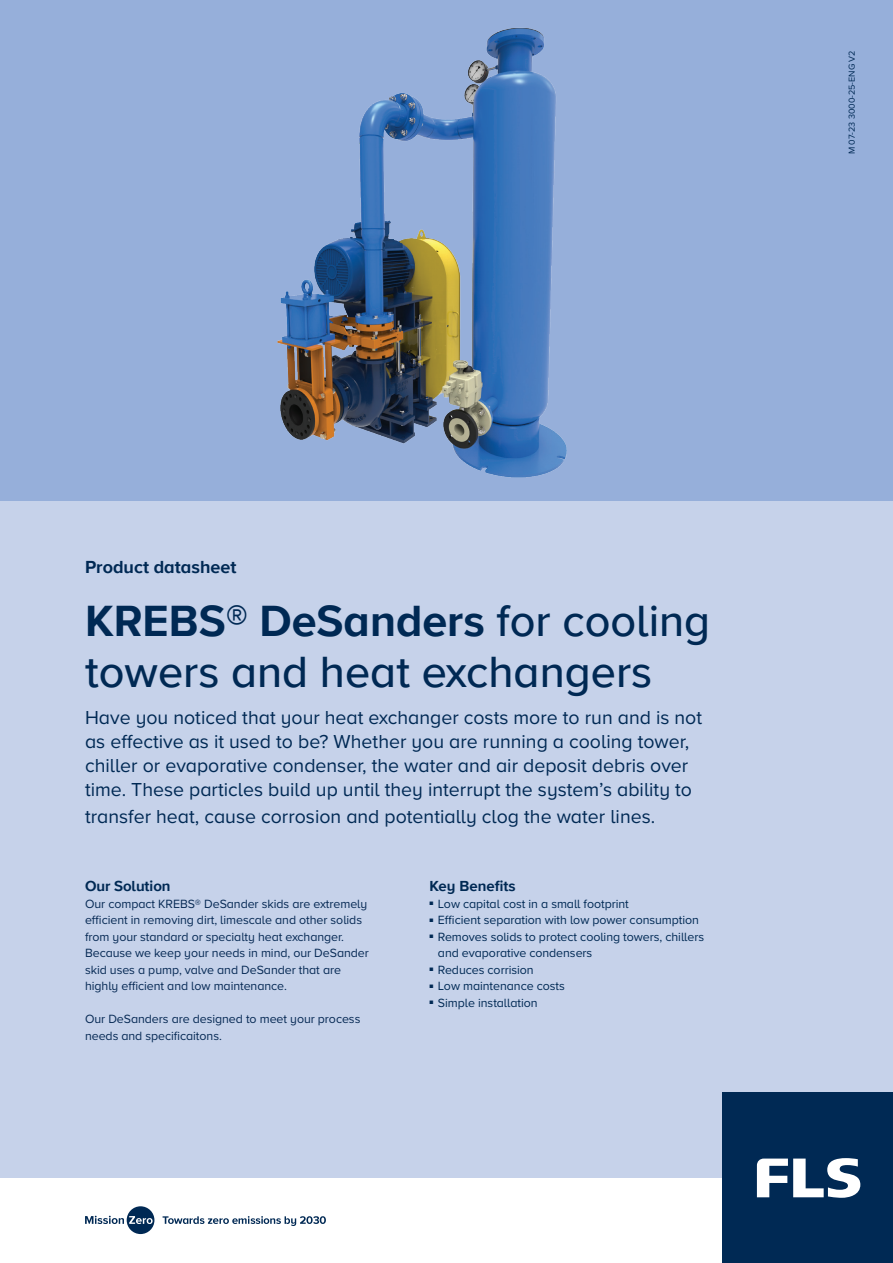
<style>
.page{position:relative;width:893px;height:1263px;background:#fff}
.page>*{position:absolute;margin:0;border:0;box-sizing:border-box;transform-origin:0 0}
.t1{font:500 45px/51px "Proxima Nova";color:#002954}
.t2{font:19.5px/24px "Proxima Nova";color:#002954}
.t3{font:700 18px "Proxima Nova";color:#002954}
.t4{font:700 15px "Proxima Nova";letter-spacing:-.005em;color:#002954}
.t5{font:12.3px/16.5px "Proxima Nova";letter-spacing:-.005em;color:#062954}
.t6{font:12.3px/16.5px "Proxima Nova";letter-spacing:-.005em;color:#002954}
.t7{font:9px "Proxima Nova";color:#002954}
.s1{font-weight:700}
</style>
<div class="page">
<div style="left:0;top:0;width:893px;height:501px;background:#96afda"></div>
<div style="left:0;top:501px;width:893px;height:677px;background:#c6d2ea"></div>
<svg style="left:85px;top:1206px;width:69px;height:28px"></svg>
<svg style="left:163px;top:1216px;width:163px;height:10px"></svg>
<div style="left:723px;top:1093px;width:170px;height:170px;background:#002954"></div>
<svg style="left:757px;top:1158px;width:103px;height:40px"></svg>
<img style="left:277px;top:28px;width:290px;height:450px">
<p class="t7" style="left:845px;top:154px;width:106px;rotate:-90deg">M 07-23 3000-25-ENG V2</p>
<h3 class="t3" style="left:85px;top:554px;width:153px">Product datasheet</h3>
<h1 class="t1" style="left:85px;top:594px;width:627px"><span class="s1">KREBS® DeSanders</span> for cooling towers and heat exchangers</h1>
<p class="t2" style="left:85px;top:705px;width:619px">Have you noticed that your heat exchanger costs more to run and is not as effective as it used to be? Whether you are running a cooling tower, chiller or evaporative condenser, the water and air deposit debris over time. These particles build up until they interrupt the system’s ability to</p>
<h2 class="t2" style="left:85px;top:804px;width:572px">transfer heat, cause corrosion and potentially clog the water lines.</h2>
<p class="t4" style="left:85px;top:875px;width:87px">Our Solution</p>
<p class="t5" style="left:85px;top:895px;width:285px">Our compact KREBS® DeSander skids are extremely efficient in removing dirt, limescale and other solids from your standard or specialty heat exchanger.<br>Because we keep your needs in mind, our DeSander skid uses a pump, valve and DeSander that are highly efficient and low maintenance.</p>
<p class="t5" style="left:85px;top:1010px;width:277px">Our DeSanders are designed to meet your process needs and specificaitons.</p>
<p class="t4" style="left:429px;top:875px;width:88px">Key Benefits</p>
<p class="t6" style="left:429px;top:895px;width:201px"><sup>■</sup> Low capital cost in a small footprint</p>
<p class="t6" style="left:429px;top:911px;width:271px"><sup>■</sup> Efficient separation with low power consumption</p>
<p class="t6" style="left:438px;top:928px;width:268px;text-indent:-9px"><sup>■</sup> Removes solids to protect cooling towers, chillers and evaporative condensers</p>
<p class="t6" style="left:429px;top:961px;width:106px"><sup>■</sup> Reduces corrision</p>
<p class="t6" style="left:429px;top:977px;width:137px"><sup>■</sup> Low maintenance costs</p>
<p class="t6" style="left:429px;top:994px;width:110px"><sup>■</sup> Simple installation</p>
</div>
